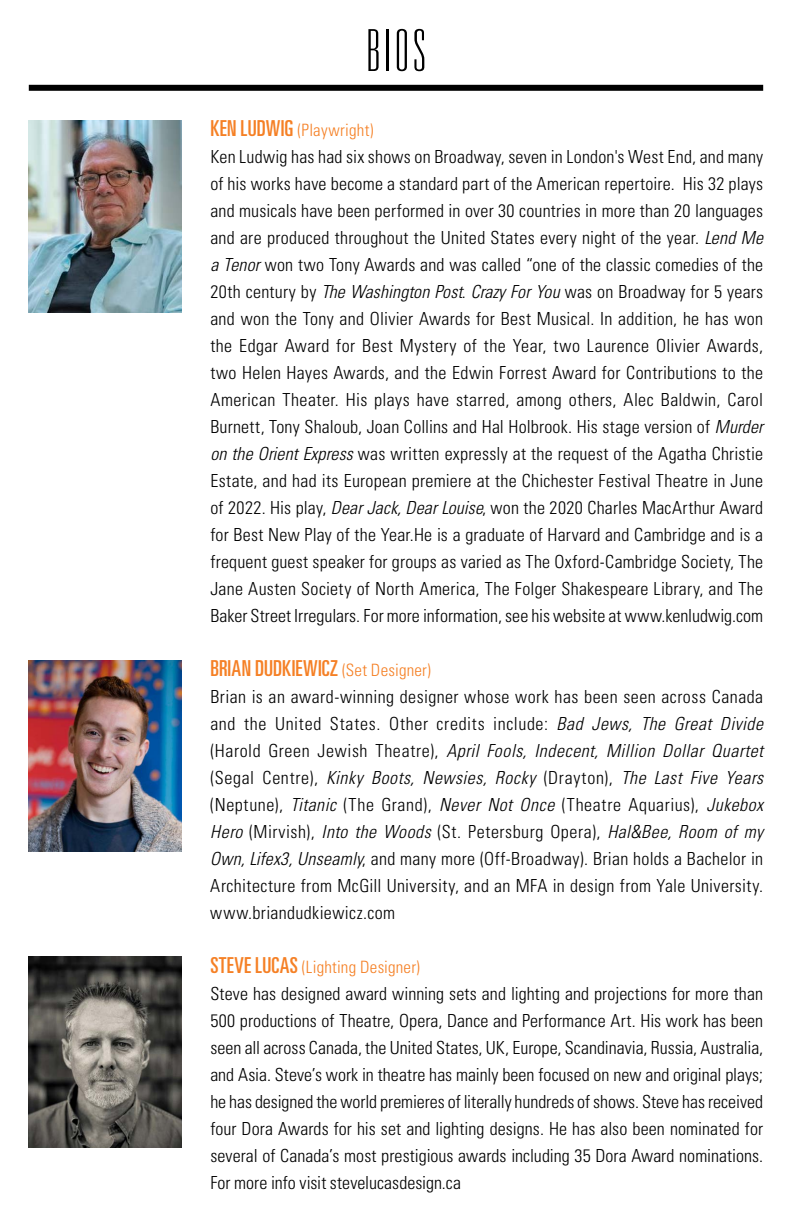
<style>
.page{position:relative;width:792px;height:1224px;background:#fff}
.page>*{position:absolute;margin:0;border:0;box-sizing:border-box;transform-origin:0 0}
.t1{font:100 ultra-condensed 58px "Univers";color:#000}
.t2{font:ultra-condensed 22px "Univers LT Std";letter-spacing:.01em;color:#f58025}
.t3{font:300 condensed 18px/27px "Univers LT Std";letter-spacing:.005em;color:#000;text-align:justify}
.t4{font:300 condensed 17px "Univers";letter-spacing:.015em;color:#f58025}
.s1{font-family:"Univers LT Std";font-weight:400;font-stretch:ultra-condensed;font-size:22px}
.s2{font-style:italic}
.s3{font-family:"Univers";font-weight:300;font-stretch:condensed;font-size:17px}
</style>
<div class="page">
<img style="left:29px;top:120px;width:152px;height:192px">
<img style="left:29px;top:660px;width:152px;height:192px">
<img style="left:29px;top:956px;width:152px;height:192px">
<div style="left:29px;top:85px;width:734px;height:6px;background:#000"></div>
<h1 class="t1" style="left:367px;top:21px;width:60px">BIOS</h1>
<p class="t4" style="left:210px;top:120px;width:165px"><span class="s1">KEN LUDWIG</span> (Playwright)</p>
<p class="t3" style="left:210px;top:144px;width:554px">Ken Ludwig has had six shows on Broadway, seven in London's West End, and many of his works have become a standard part of the American repertoire. His 32 plays and musicals have been performed in over 30 countries in more than 20 languages and are produced throughout the United States every night of the year. <span class="s2">Lend Me a Tenor</span> won two Tony Awards and was called “one of the classic comedies of the 20th century by <span class="s2">The Washington Post</span>. <span class="s2">Crazy For You</span> was on Broadway for 5 years and won the Tony and Olivier Awards for Best Musical. In addition, he has won the Edgar Award for Best Mystery of the Year, two Laurence Olivier Awards, two Helen Hayes Awards, and the Edwin Forrest Award for Contributions to the American Theater. His plays have starred, among others, Alec Baldwin, Carol Burnett, Tony Shaloub, Joan Collins and Hal Holbrook. His stage version of <span class="s2">Murder on the Orient Express</span> was written expressly at the request of the Agatha Christie Estate, and had its European premiere at the Chichester Festival Theatre in June of 2022. His play, <span class="s2">Dear Jack, Dear Louise</span>, won the 2020 Charles MacArthur Award for Best New Play of the Year.He is a graduate of Harvard and Cambridge and is a frequent guest speaker for groups as varied as The Oxford-Cambridge Society, The Jane Austen Society of North America, The Folger Shakespeare Library, and The Baker Street Irregulars. For more information, see his website at www.kenludwig.com</p>
<p class="t2" style="left:210px;top:656px;width:222px">BRIAN DUDKIEWICZ <span class="s3">(Set Designer)</span></p>
<p class="t3" style="left:210px;top:684px;width:554px">Brian is an award-winning designer whose work has been seen across Canada and the United States. Other credits include: <span class="s2">Bad Jews, The Great Divide </span>(Harold Green Jewish Theatre), <span class="s2">April Fools, Indecent, Million Dollar Quartet </span>(Segal Centre), <span class="s2">Kinky Boots, Newsies, Rocky</span> (Drayton), <span class="s2">The Last Five Years </span>(Neptune), <span class="s2">Titanic</span> (The Grand), <span class="s2">Never Not Once</span> (Theatre Aquarius), <span class="s2">Jukebox Hero</span> (Mirvish), <span class="s2">Into the Woods</span> (St. Petersburg Opera), <span class="s2">Hal&amp;Bee, Room of my Own, Lifex3, Unseamly</span>, and many more (Off-Broadway). Brian holds a Bachelor in Architecture from McGill University, and an MFA in design from Yale University. www.briandudkiewicz.com</p>
<p class="t4" style="left:210px;top:957px;width:211px"><span class="s1">STEVE LUCAS</span> (Lighting Designer)</p>
<p class="t3" style="left:210px;top:981px;width:554px">Steve has designed award winning sets and lighting and projections for more than 500 productions of Theatre, Opera, Dance and Performance Art. His work has been seen all across Canada, the United States, UK, Europe, Scandinavia, Russia, Australia, and Asia. Steve’s work in theatre has mainly been focused on new and original plays; he has designed the world premieres of literally hundreds of shows. Steve has received four Dora Awards for his set and lighting designs. He has also been nominated for several of Canada’s most prestigious awards including 35 Dora Award nominations.<br>For more info visit stevelucasdesign.ca</p>
</div>
